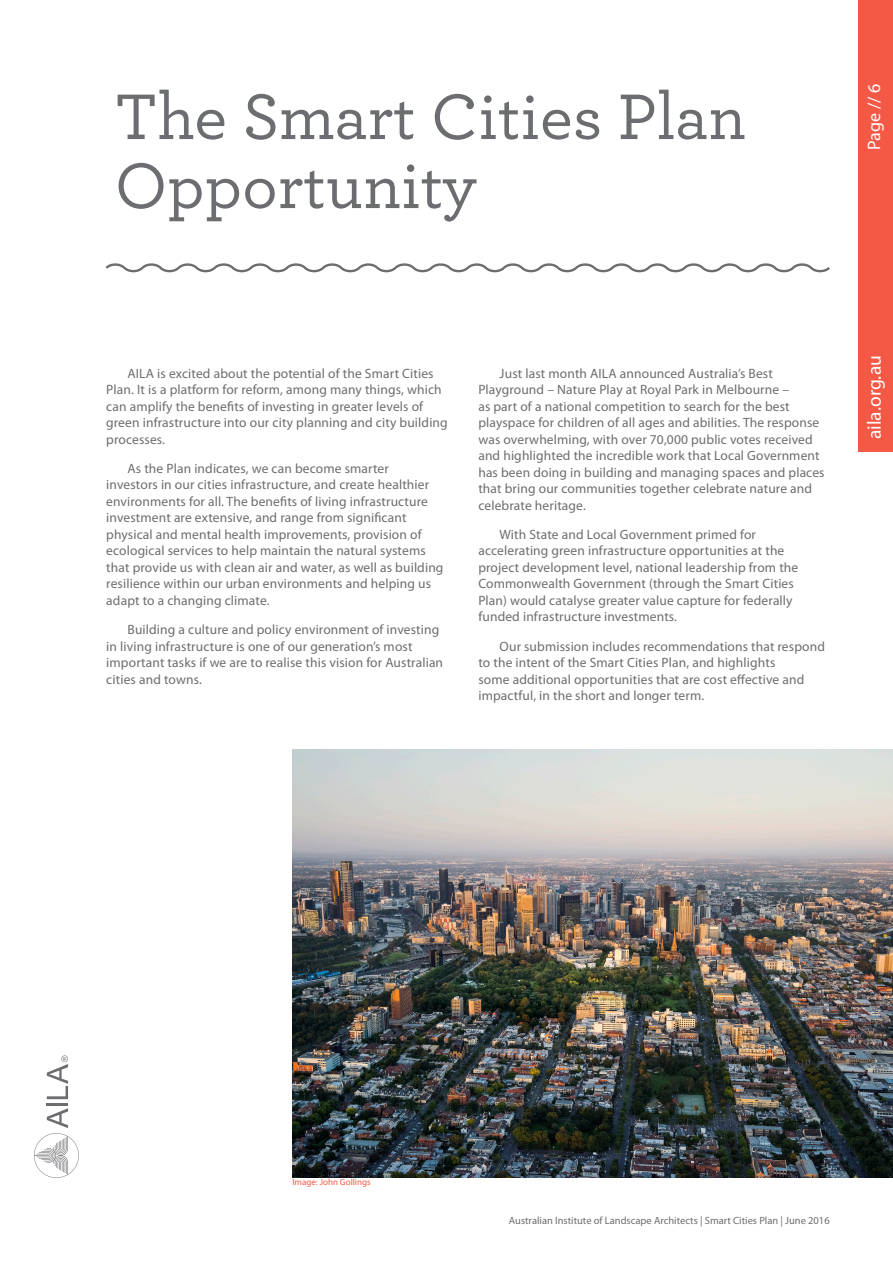
<style>
.page{position:relative;width:893px;height:1263px;background:#fff}
.page>*{position:absolute;margin:0;border:0;box-sizing:border-box;transform-origin:0 0}
.Header{font:500 67.5px/69px "Archer";color:#6c6d70}
.t1{font:19.5px "Myriad Pro";color:#fff}
.t2{font:18px "Myriad Pro";color:#fff}
.Body_2{font:13.5px/16.5px "Myriad Pro";letter-spacing:.01em;color:#6c6d70}
.t3{font:10.5px "Myriad Pro";color:#6c6d70}
.Footnote{font:9px "Myriad Pro";color:#f45945}
</style>
<div class="page">
<hr style="left:47px;top:1103px;width:21px;height:3px;background:#6c6d70">
<svg style="left:34px;top:1108px;width:45px;height:70px"></svg>
<svg style="left:47px;top:1055px;width:21px;height:44px"></svg>
<div style="left:859px;top:0;width:34px;height:451px;background:#f45945"></div>
<img style="left:292px;top:750px;width:601px;height:428px">
<svg style="left:105px;top:263px;width:725px;height:10px"></svg>
<p class="Header" style="left:115px;top:79px;width:633px">The Smart Cities Plan<br>Opportunity</p>
<h3 class="t2" style="left:863px;top:150px;width:68px;rotate:-90deg">Page // 6</h3>
<p class="Body_2" style="left:106px;top:365px;width:343px;text-indent:21px">AILA is excited about the potential of the Smart Cities Plan. It is a platform for reform, among many things, which can amplify the benefits of investing in greater levels of green infrastructure into our city planning and city building processes.</p>
<p class="Body_2" style="left:106px;top:460px;width:339px;text-indent:21px">As the Plan indicates, we can become smarter investors in our cities infrastructure, and create healthier environments for all. The benefits of living infrastructure investment are extensive, and range from significant physical and mental health improvements, provision of ecological services to help maintain the natural systems that provide us with clean air and water, as well as building resilience within our urban environments and helping us adapt to a changing climate.</p>
<p class="Body_2" style="left:106px;top:621px;width:338px;text-indent:21px">Building a culture and policy environment of investing in living infrastructure is one of our generation’s most important tasks if we are to realise this vision for Australian cities and towns.</p>
<p class="Body_2" style="left:478px;top:365px;width:348px;text-indent:21px">Just last month AILA announced Australia’s Best Playground – Nature Play at Royal Park in Melbourne –<br>as part of a national competition to search for the best playspace for children of all ages and abilities. The response was overwhelming, with over 70,000 public votes received and highlighted the incredible work that Local Government has been doing in building and managing spaces and places that bring our communities together celebrate nature and celebrate heritage.</p>
<p class="Body_2" style="left:478px;top:526px;width:321px;text-indent:21px">With State and Local Government primed for accelerating green infrastructure opportunities at the project development level, national leadership from the Commonwealth Government (through the Smart Cities Plan) would catalyse greater value capture for federally funded infrastructure investments.</p>
<p class="Body_2" style="left:478px;top:638px;width:348px;text-indent:21px">Our submission includes recommendations that respond to the intent of the Smart Cities Plan, and highlights<br>some additional opportunities that are cost effective and impactful, in the short and longer term.</p>
<h2 class="t1" style="left:862px;top:439px;width:85px;rotate:-90deg">aila.org.au</h2>
<p class="Footnote" style="left:292px;top:1176px;width:80px">Image: John Gollings</p>
<p class="t3" style="left:509px;top:1213px;width:322px">Australian Institute of Landscape Architects | Smart Cities Plan | June 2016</p>
</div>
